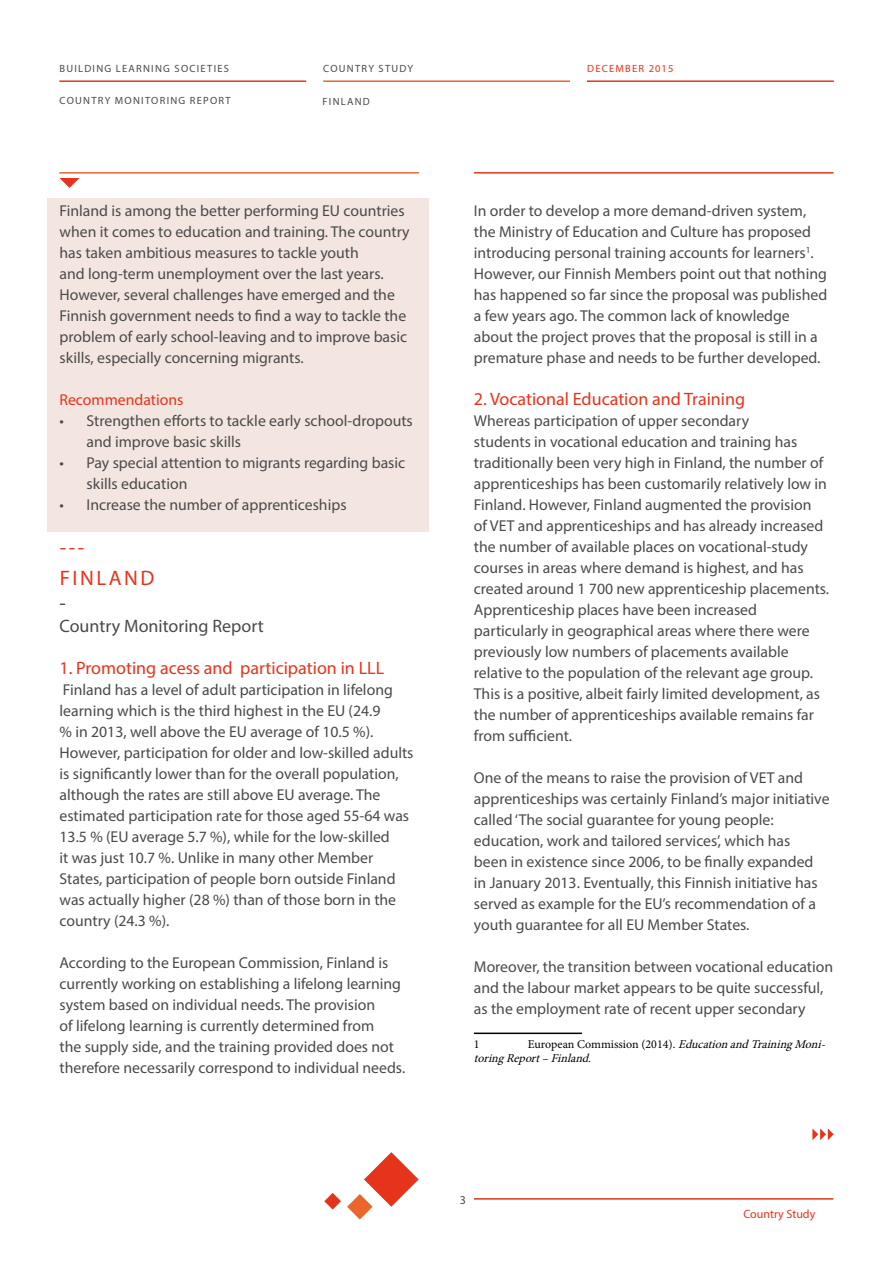
<style>
.page{position:relative;width:893px;height:1263px;background:#fff}
.page>*{position:absolute;margin:0;border:0;box-sizing:border-box;transform-origin:0 0}
.t1{font:21px/28.8px "Myriad Pro";letter-spacing:.12em;color:#e6331c}
.t2{font:21px "Myriad Pro";color:#4a4a49}
.t3{font:18px "Myriad Pro";color:#e6331c}
.t4{font:18px "Myriad Pro";color:#4a4a49}
.t5{font:15.75px/21px "Myriad Pro";color:#4a4a49}
.t6{font:15.75px "Myriad Pro";color:#e6331c}
.t7{font:italic 12px/14.4px "Minion Pro";color:#000}
.t8{font:12px "Myriad Pro";color:#e6331c}
.t9{font:12px "Myriad Pro";color:#4a4a49}
.t10{font:12px "Minion Pro";color:#000}
.t11{font:10.5px "Myriad Pro";letter-spacing:.12em;color:#4a4a49}
.t12{font:10.5px "Myriad Pro";letter-spacing:.12em;color:#e6331c}
.s1{font-style:normal}
</style>
<div class="page">
<svg style="left:347px;top:1152px;width:72px;height:67px"></svg>
<svg style="left:324px;top:1193px;width:17px;height:16px"></svg>
<hr style="left:59px;top:80px;width:247px;height:2px;background:#e6331c">
<hr style="left:323px;top:80px;width:247px;height:2px;background:#ec652c">
<hr style="left:587px;top:80px;width:247px;height:2px;background:#e6331c">
<hr style="left:59px;top:172px;width:360px;height:2px;background:#ec652c">
<hr style="left:474px;top:172px;width:359px;height:2px;background:#e6331c">
<svg style="left:812px;top:1128px;width:22px;height:12px"></svg>
<hr style="left:474px;top:1198px;width:359px;height:1px;background:#e6331c">
<svg style="left:60px;top:178px;width:19px;height:10px"></svg>
<div style="left:47px;top:198px;width:381px;height:333px;background:#f3e6e0"></div>
<hr style="left:474px;top:1032px;width:108px;height:2px;background:#000">
<p class="t11" style="left:59px;top:62px;width:171px">BUILDING LEARNING SOCIETIES</p>
<p class="t11" style="left:323px;top:62px;width:91px">COUNTRY STUDY</p>
<p class="t12" style="left:587px;top:62px;width:88px">DECEMBER 2015</p>
<p class="t11" style="left:60px;top:94px;width:173px">COUNTRY MONITORING REPORT</p>
<p class="t11" style="left:323px;top:95px;width:49px">FINLAND</p>
<p class="t5" style="left:60px;top:200px;width:352px">Finland is among the better performing EU countries when it comes to education and training. The country has taken ambitious measures to tackle youth<br>and long-term unemployment over the last years.<br>However, several challenges have emerged and the Finnish government needs to find a way to tackle the problem of early school-leaving and to improve basic skills, especially concerning migrants.</p>
<p class="t6" style="left:60px;top:390px;width:125px">Recommendations</p>
<p class="t5" style="left:87px;top:410px;width:328px;text-indent:-27px">• Strengthen efforts to tackle early school-dropouts and improve basic skills</p>
<p class="t5" style="left:87px;top:452px;width:320px;text-indent:-27px">• Pay special attention to migrants regarding basic skills education</p>
<p class="t5" style="left:60px;top:494px;width:289px">• Increase the number of apprenticeships</p>
<h1 class="t1" style="left:60px;top:534px;width:96px">---<br>FINLAND</h1>
<h1 class="t2" style="left:60px;top:590px;width:8px">-</h1>
<p class="t4" style="left:60px;top:615px;width:206px">Country Monitoring Report</p>
<p class="t3" style="left:60px;top:657px;width:326px">1. Promoting acess and participation in LLL</p>
<p class="t5" style="left:60px;top:679px;width:355px">Finland has a level of adult participation in lifelong learning which is the third highest in the EU (24.9<br>% in 2013, well above the EU average of 10.5 %).<br>However, participation for older and low-skilled adults is significantly lower than for the overall population, although the rates are still above EU average. The estimated participation rate for those aged 55-64 was 13.5 % (EU average 5.7 %), while for the low-skilled<br>it was just 10.7 %. Unlike in many other Member States, participation of people born outside Finland was actually higher (28 %) than of those born in the country (24.3 %).</p>
<p class="t5" style="left:60px;top:952px;width:347px">According to the European Commission, Finland is currently working on establishing a lifelong learning system based on individual needs. The provision<br>of lifelong learning is currently determined from<br>the supply side, and the training provided does not therefore necessarily correspond to individual needs.</p>
<p class="t5" style="left:474px;top:200px;width:355px">In order to develop a more demand-driven system, the Ministry of Education and Culture has proposed introducing personal training accounts for learners<sup>1</sup>.<br>However, our Finnish Members point out that nothing has happened so far since the proposal was published a few years ago. The common lack of knowledge about the project proves that the proposal is still in a premature phase and needs to be further developed.</p>
<p class="t3" style="left:474px;top:388px;width:273px">2. Vocational Education and Training</p>
<p class="t5" style="left:474px;top:410px;width:357px">Whereas participation of upper secondary<br>students in vocational education and training has traditionally been very high in Finland, the number of apprenticeships has been customarily relatively low in Finland. However, Finland augmented the provision<br>of VET and apprenticeships and has already increased the number of available places on vocational-study courses in areas where demand is highest, and has created around 1 700 new apprenticeship placements.<br>Apprenticeship places have been increased particularly in geographical areas where there were previously low numbers of placements available relative to the population of the relevant age group.<br>This is a positive, albeit fairly limited development, as the number of apprenticeships available remains far from sufficient.</p>
<p class="t5" style="left:474px;top:767px;width:357px">One of the means to raise the provision of VET and apprenticeships was certainly Finland’s major initiative called ‘The social guarantee for young people: education, work and tailored services’, which has<br>been in existence since 2006, to be finally expanded in January 2013. Eventually, this Finnish initiative has served as example for the EU’s recommendation of a youth guarantee for all EU Member States.</p>
<p class="t5" style="left:474px;top:956px;width:361px">Moreover, the transition between vocational education and the labour market appears to be quite successful, as the employment rate of recent upper secondary</p>
<p class="t10" style="left:474px;top:1036px;width:7px">1</p>
<p class="t7" style="left:474px;top:1037px;width:357px;text-indent:54px"><span class="s1">European Commission (2014).</span> EducationandTrainingMoni&shy;toringReport–Finland.</p>
<p class="t9" style="left:460px;top:1192px;width:8px">3</p>
<p class="t8" style="left:743px;top:1206px;width:73px">Country Study</p>
</div>
